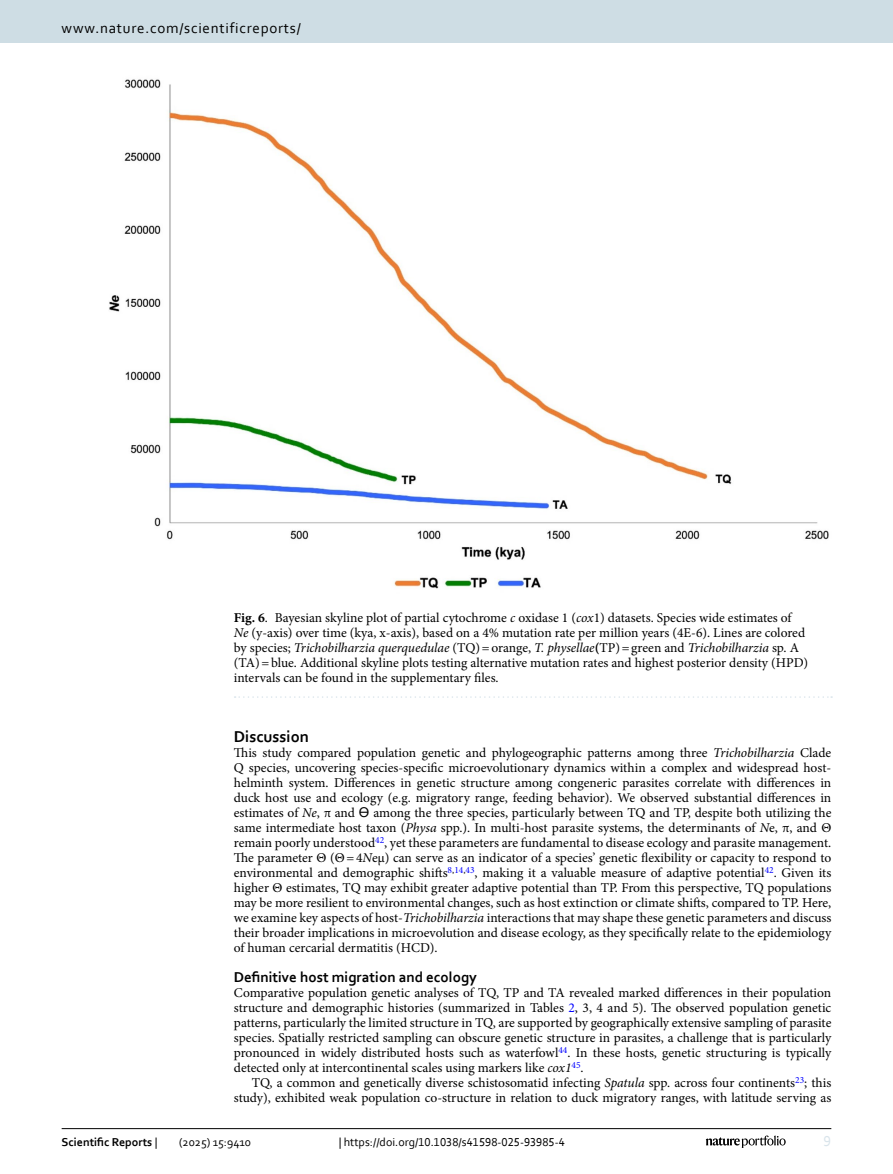
<style>
.page{position:relative;width:893px;height:1174px;background:#fff}
.page>*{position:absolute;margin:0;border:0;box-sizing:border-box;transform-origin:0 0}
.Head_1{font:700 16.5px "Corbel";color:#000}
.Head_2{font:700 15px "Corbel";color:#000}
.t1{font:15px "Corbel";letter-spacing:.05em;color:#000}
.t2{font:15px "Corbel";color:#d9e4eb}
.Body_Text{font:13.5px/15px "Minion Pro";color:#000;text-align:justify}
.Figure_Caption{font:13.5px/15px "Minion Pro";color:#000}
.Body_Text_Indent{font:13.5px/15px "Minion Pro";color:#000;text-align:right}
.t3{font:12px "Corbel";color:#000}
.t4{font:700 12px "Corbel";color:#000}
.s1{font-weight:700}
.s2{font-style:italic}
.s3{color:#00f}
.s4{font-weight:400}
</style>
<div class="page">
<img style="left:109px;top:79px;width:720px;height:510px">
<svg style="left:235px;top:696px;width:597px;height:2px"></svg>
<hr style="left:62px;top:1128px;width:769px;height:1px;background:#000">
<svg style="left:706px;top:1135px;width:80px;height:12px"></svg>
<div style="left:0;top:0;width:893px;height:43px;background:#cedde4"></div>
<p class="t1" style="left:62px;top:18px;width:241px">www.nature.com/scientificreports/</p>
<p class="Figure_Caption" style="left:234px;top:610px;width:576px"><span class="s1">Fig. 6</span>. Bayesian skyline plot of partial cytochrome <span class="s2">c</span> oxidase 1 (<span class="s2">cox</span>1) datasets. Species wide estimates of <span class="s2">Ne</span> (y-axis) over time (kya, x-axis), based on a 4% mutation rate per million years (4E-6). Lines are colored by species; <span class="s2">Trichobilharzia querquedulae</span> (TQ)=orange, <span class="s2">T. physellae</span><span class="s1">(</span>TP)=green and <span class="s2">Trichobilharzia</span> sp. A (TA)=blue. Additional skyline plots testing alternative mutation rates and highest posterior density (HPD) intervals can be found in the supplementary files.</p>
<p class="Head_1" style="left:234px;top:726px;width:77px">Discussion</p>
<p class="Body_Text" style="left:234px;top:745px;width:599px">This study compared population genetic and phylogeographic patterns among three <span class="s2">Trichobilharzia</span> Clade Q species, uncovering species-specific microevolutionary dynamics within a complex and widespread host&shy;helminth system. Differences in genetic structure among congeneric parasites correlate with differences in duck host use and ecology (e.g. migratory range, feeding behavior). We observed substantial differences in estimates of <span class="s2">Ne</span>, π and</p>
<p class="Body_Text" style="left:234px;top:805px;width:599px;text-indent:139px">among the three species, particularly between TQ and TP, despite both utilizing the same intermediate host taxon (<span class="s2">Physa</span> spp.). In multi-host parasite systems, the determinants of <span class="s2">N</span>e, π, and Θ remain poorly understood<sup>42</sup>, yet these parameters are fundamental to disease ecology and parasite management.<br>The parameter Θ (Θ=4<span class="s2">N</span>eµ) can serve as an indicator of a species’ genetic flexibility or capacity to respond to environmental and demographic shifts<sup>8</sup><sup>,</sup><sup>14</sup><sup>,</sup><sup>43</sup>, making it a valuable measure of adaptive potential<sup>42</sup>. Given its higher Θ estimates, TQ may exhibit greater adaptive potential than TP. From this perspective, TQ populations may be more resilient to environmental changes, such as host extinction or climate shifts, compared to TP. Here, we examine key aspects of host-<span class="s2">Trichobilharzia</span> interactions that may shape these genetic parameters and discuss their broader implications in microevolution and disease ecology, as they specifically relate to the epidemiology of human cercarial dermatitis (HCD).</p>
<p class="Head_2" style="left:234px;top:968px;width:245px">Definitive host migration and ecology</p>
<p class="Body_Text" style="left:234px;top:985px;width:599px">Comparative population genetic analyses of TQ, TP and TA revealed marked differences in their population structure and demographic histories (summarized in Tables <span class="s3">2</span>, 3, 4 and 5). The observed population genetic patterns, particularly the limited structure in TQ, are supported by geographically extensive sampling of parasite species. Spatially restricted sampling can obscure genetic structure in parasites, a challenge that is particularly pronounced in widely distributed hosts such as waterfowl<sup>44</sup>. In these hosts, genetic structuring is typically detected only at intercontinental scales using markers like <span class="s2">cox1</span><sup>45</sup>.</p>
<p class="Body_Text_Indent" style="left:234px;top:1075px;width:599px">TQ, a common and genetically diverse schistosomatid infecting <span class="s2">Spatula</span> spp. across four continents<sup>23</sup>; this study), exhibited weak population co-structure in relation to duck migratory ranges, with latitude serving as</p>
<p class="t4" style="left:62px;top:1134px;width:97px">Scientific Reports <span class="s4">|</span></p>
<p class="t3" style="left:179px;top:1134px;width:74px">(2025) 15:9410</p>
<p class="t3" style="left:339px;top:1134px;width:228px">| https://doi.org/10.1038/s41598-025-93985-4</p>
<p class="t2" style="left:824px;top:1132px;width:9px">9</p>
</div>
